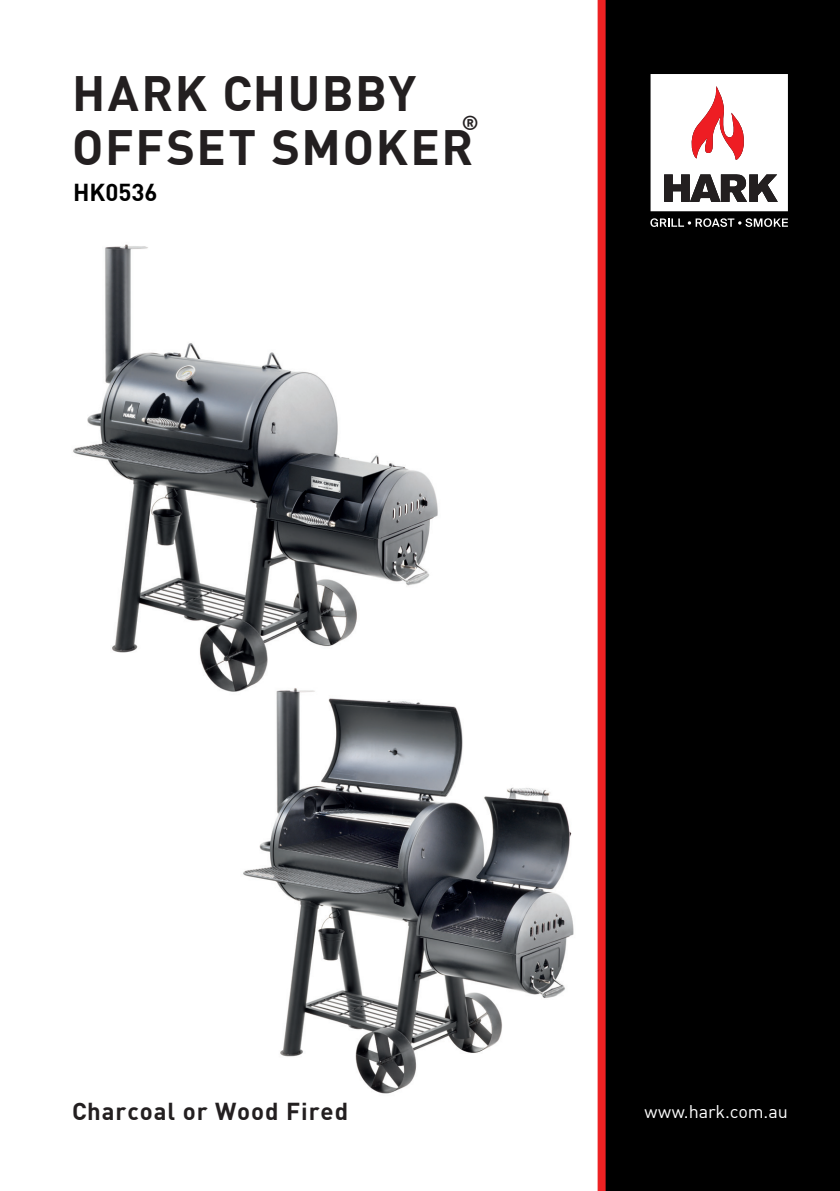
<style>
.page{position:relative;width:840px;height:1191px;background:#fff}
.page>*{position:absolute;margin:0;border:0;box-sizing:border-box;transform-origin:0 0}
.t1{font:700 48.6px "DIN";letter-spacing:.035em;color:#231f20}
.t2{font:700 24px "DIN";letter-spacing:.04em;color:#231f20}
.t3{font:700 24px "DIN";color:#000}
.Heading{font:700 20px "DIN";color:#231f20}
.t4{font:18px "DIN";letter-spacing:-.005em;color:#fff}
</style>
<div class="page">
<div style="left:597px;top:0;width:242px;height:1191px;background:#000"></div>
<svg style="left:650px;top:218px;width:137px;height:9px"></svg>
<svg style="left:650px;top:74px;width:137px;height:137px"></svg>
<img style="left:73px;top:244px;width:365px;height:445px">
<img style="left:221px;top:683px;width:353px;height:411px">
<p class="t1" style="left:72px;top:62px;width:346px">HARK CHUBBY</p>
<p class="t1" style="left:72px;top:116px;width:402px">OFFSET SMOKER</p>
<p class="Heading" style="left:461px;top:110px;width:18px">®</p>
<p class="t3" style="left:73px;top:176px;width:86px">HK0536</p>
<p class="t2" style="left:72px;top:1095px;width:277px">Charcoal or Wood Fired</p>
<p class="t4" style="left:644px;top:1100px;width:145px">www.hark.com.au</p>
</div>
